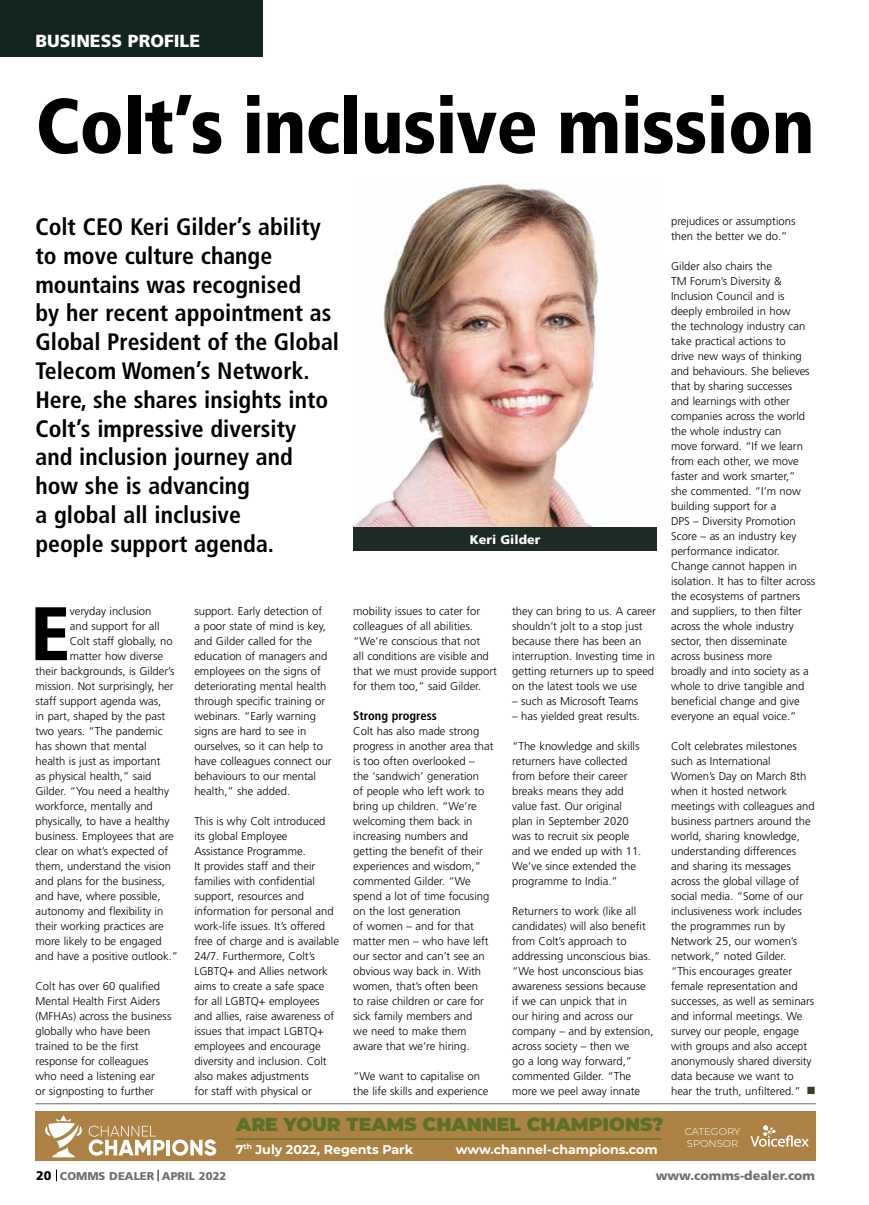
<style>
.page{position:relative;width:869px;height:1205px;background:#fff}
.page>*{position:absolute;margin:0;border:0;box-sizing:border-box;transform-origin:0 0}
.t1{font:900 condensed 77.5px "Frutiger";letter-spacing:-.01em;color:#000}
.t2{font:900 condensed 75.75px "Frutiger";color:#000}
.t3{font:700 condensed 23.75px/28.8px "Frutiger";color:#000}
.t4{font:900 18.75px "Montserrat";color:#5c7029}
.t5{font:900 17.5px "Frutiger";color:#fff}
.t6{font:700 12.62px "Montserrat";color:#fff}
.t7{font:900 12.5px "Frutiger";color:#706f6f}
.t8{font:700 condensed 12.5px "Frutiger";color:#000}
.t9{font:900 12.5px "Frutiger";color:#fff}
.t10{font:300 11.25px/15px "Frutiger";color:#000}
.t11{font:900 11.25px "Frutiger";color:#706f6f}
.t12{font:300 10px/12px "Montserrat";color:#fff}
.s1{color:#3b3f1f}
.s2{font-size:12.5px;color:#000}
</style>
<div class="page">
<div style="left:0;top:0;width:262px;height:57px;background:#142521"></div>
<svg style="left:56px;top:1169px;width:1px;height:12px"></svg>
<hr style="left:35px;top:1103px;width:780px;height:1px;background:#878787">
<img style="left:353px;top:183px;width:245px;height:344px">
<div style="left:353px;top:527px;width:303px;height:24px;background:#1d2c28"></div>
<div style="left:35px;top:1111px;width:780px;height:50px;background:#ac8344"></div>
<svg style="left:45px;top:1115px;width:37px;height:42px"></svg>
<svg style="left:89px;top:1125px;width:76px;height:30px"></svg>
<hr style="left:166px;top:1140px;width:4px;height:15px;background:#fff">
<svg style="left:172px;top:1139px;width:44px;height:16px"></svg>
<hr style="left:236px;top:1138px;width:425px;height:1px;background:#5c7029">
<svg style="left:750px;top:1125px;width:58px;height:21px"></svg>
<h3 class="t5" style="left:35px;top:31px;width:166px">BUSINESS PROFILE</h3>
<h1 class="t1" style="left:35px;top:80px;width:780px">Colt’s inclusive mission</h1>
<p class="t3" style="left:35px;top:213px;width:305px">Colt CEO Keri Gilder’s ability to move culture change mountains was recognised<br>by her recent appointment as<br>Global President of the Global<br>Telecom Women’s Network.<br>Here, she shares insights into<br>Colt’s impressive diversity<br>and inclusion journey and how she is advancing<br>a global all inclusive<br>people support agenda.</p>
<p class="t9" style="left:469px;top:532px;width:72px">Keri Gilder</p>
<h2 class="t2" style="left:30px;top:588px;width:41px">E</h2>
<p class="t10" style="left:70px;top:604px;width:83px">veryday inclusion</p>
<p class="t10" style="left:70px;top:619px;width:91px">and support for all</p>
<p class="t10" style="left:70px;top:634px;width:104px">Colt staff globally, no</p>
<p class="t10" style="left:70px;top:649px;width:95px">matter how diverse</p>
<p class="t10" style="left:35px;top:664px;width:140px">their backgrounds, is Gilder’s</p>
<p class="t10" style="left:35px;top:679px;width:140px">mission. Not surprisingly, her</p>
<p class="t10" style="left:35px;top:694px;width:127px">staff support agenda was,</p>
<p class="t10" style="left:35px;top:709px;width:131px">in part, shaped by the past</p>
<p class="t10" style="left:35px;top:724px;width:129px">two years. “The pandemic</p>
<p class="t10" style="left:35px;top:739px;width:112px">has shown that mental</p>
<p class="t10" style="left:35px;top:754px;width:127px">health is just as important</p>
<p class="t10" style="left:35px;top:769px;width:117px">as physical health,” said</p>
<p class="t10" style="left:35px;top:784px;width:135px">Gilder. “You need a healthy</p>
<p class="t10" style="left:35px;top:799px;width:119px">workforce, mentally and</p>
<p class="t10" style="left:35px;top:814px;width:135px">physically, to have a healthy</p>
<p class="t10" style="left:35px;top:829px;width:140px">business. Employees that are</p>
<p class="t10" style="left:35px;top:844px;width:134px">clear on what’s expected of</p>
<p class="t10" style="left:35px;top:859px;width:137px">them, understand the vision</p>
<p class="t10" style="left:35px;top:874px;width:131px">and plans for the business,</p>
<p class="t10" style="left:35px;top:889px;width:127px">and have, where possible,</p>
<p class="t10" style="left:35px;top:904px;width:129px">autonomy and flexibility in</p>
<p class="t10" style="left:35px;top:919px;width:130px">their working practices are</p>
<p class="t10" style="left:35px;top:934px;width:128px">more likely to be engaged</p>
<p class="t10" style="left:35px;top:949px;width:144px">and have a positive outlook.”</p>
<p class="t10" style="left:35px;top:979px;width:137px">Colt has over 60 qualified<br>Mental Health First Aiders (MFHAs) across the business globally who have been trained to be the first response for colleagues who need a listening ear<br>or signposting to further</p>
<p class="t10" style="left:194px;top:603px;width:139px">support. Early detection of<br>a poor state of mind is key, and Gilder called for the education of managers and employees on the signs of deteriorating mental health through specific training or webinars. “Early warning signs are hard to see in ourselves, so it can help to have colleagues connect our behaviours to our mental health,” she added.</p>
<p class="t10" style="left:194px;top:813px;width:146px">This is why Colt introduced its global Employee<br>Assistance Programme.<br>It provides staff and their families with confidential support, resources and information for personal and work-life issues. It’s offered free of charge and is available<br>24/7. Furthermore, Colt’s<br>LGBTQ+ and Allies network aims to create a safe space for all LGBTQ+ employees and allies, raise awareness of issues that impact LGBTQ+ employees and encourage diversity and inclusion. Colt also makes adjustments<br>for staff with physical or</p>
<p class="t10" style="left:353px;top:603px;width:145px">mobility issues to cater for colleagues of all abilities. “We’re conscious that not<br>all conditions are visible and that we must provide support for them too,” said Gilder.</p>
<p class="t8" style="left:353px;top:708px;width:85px">Strong progress</p>
<p class="t10" style="left:353px;top:724px;width:142px">Colt has also made strong progress in another area that is too often overlooked –<br>the ‘sandwich’ generation<br>of people who left work to bring up children. “We’re welcoming them back in increasing numbers and getting the benefit of their experiences and wisdom,” commented Gilder. “We spend a lot of time focusing on the lost generation<br>of women – and for that matter men – who have left our sector and can’t see an obvious way back in. With women, that’s often been<br>to raise children or care for sick family members and<br>we need to make them aware that we’re hiring.</p>
<p class="t10" style="left:353px;top:1069px;width:137px">“We want to capitalise on the life skills and experience</p>
<p class="t10" style="left:512px;top:604px;width:145px">they can bring to us. A career shouldn’t jolt to a stop just because there has been an interruption. Investing time in getting returners up to speed on the latest tools we use</p>
<p class="t10" style="left:512px;top:694px;width:128px">– such as Microsoft Teams</p>
<p class="t10" style="left:512px;top:709px;width:129px">– has yielded great results.</p>
<p class="t10" style="left:512px;top:739px;width:131px">“The knowledge and skills returners have collected from before their career breaks means they add value fast. Our original plan in September 2020 was to recruit six people and we ended up with 11.<br>We’ve since extended the programme to India.”</p>
<p class="t10" style="left:512px;top:904px;width:143px">Returners to work (like all candidates) will also benefit from Colt’s approach to addressing unconscious bias. “We host unconscious bias awareness sessions because if we can unpick that in<br>our hiring and across our company – and by extension, across society – then we<br>go a long way forward,” commented Gilder. “The more we peel away innate</p>
<h3 class="t4" style="left:236px;top:1110px;width:428px">ARE YOUR TEAMS CHANNEL CHAMPIONS?</h3>
<p class="t6" style="left:236px;top:1140px;width:178px">7<sup>th</sup> July 2022, Regents Park</p>
<p class="t6" style="left:455px;top:1140px;width:203px">www.channel-champions.com</p>
<p class="t10" style="left:670px;top:214px;width:126px">prejudices or assumptions then the better we do.”</p>
<p class="t10" style="left:670px;top:259px;width:145px">Gilder also chairs the<br>TM Forum’s Diversity &amp;<br>Inclusion Council and is deeply embroiled in how<br>the technology industry can take practical actions to<br>drive new ways of thinking and behaviours. She believes that by sharing successes<br>and learnings with other companies across the world the whole industry can<br>move forward. “If we learn from each other, we move faster and work smarter,”<br>she commented. “I’m now building support for a<br>DPS – Diversity Promotion<br>Score – as an industry key performance indicator.<br>Change cannot happen in isolation. It has to filter across the ecosystems of partners and suppliers, to then filter across the whole industry sector, then disseminate across business more<br>broadly and into society as a whole to drive tangible and beneficial change and give everyone an equal voice.”</p>
<p class="t10" style="left:670px;top:738px;width:146px">Colt celebrates milestones such as International<br>Women’s Day on March 8th when it hosted network meetings with colleagues and business partners around the world, sharing knowledge, understanding differences and sharing its messages across the global village of social media. “Some of our inclusiveness work includes the programmes run by<br>Network 25, our women’s network,” noted Gilder.<br>“This encourages greater female representation and successes, as well as seminars and informal meetings. We survey our people, engage with groups and also accept anonymously shared diversity data because we want to hear the truth, unfiltered.” <span class="s1">■</span></p>
<p class="t12" style="left:684px;top:1125px;width:57px">CATEGORY<br>SPONSOR</p>
<p class="t11" style="left:36px;top:1169px;width:192px"><span class="s2">20</span> COMMS DEALER APRIL 2022</p>
<p class="t7" style="left:655px;top:1168px;width:161px">www.comms-dealer.com</p>
</div>
